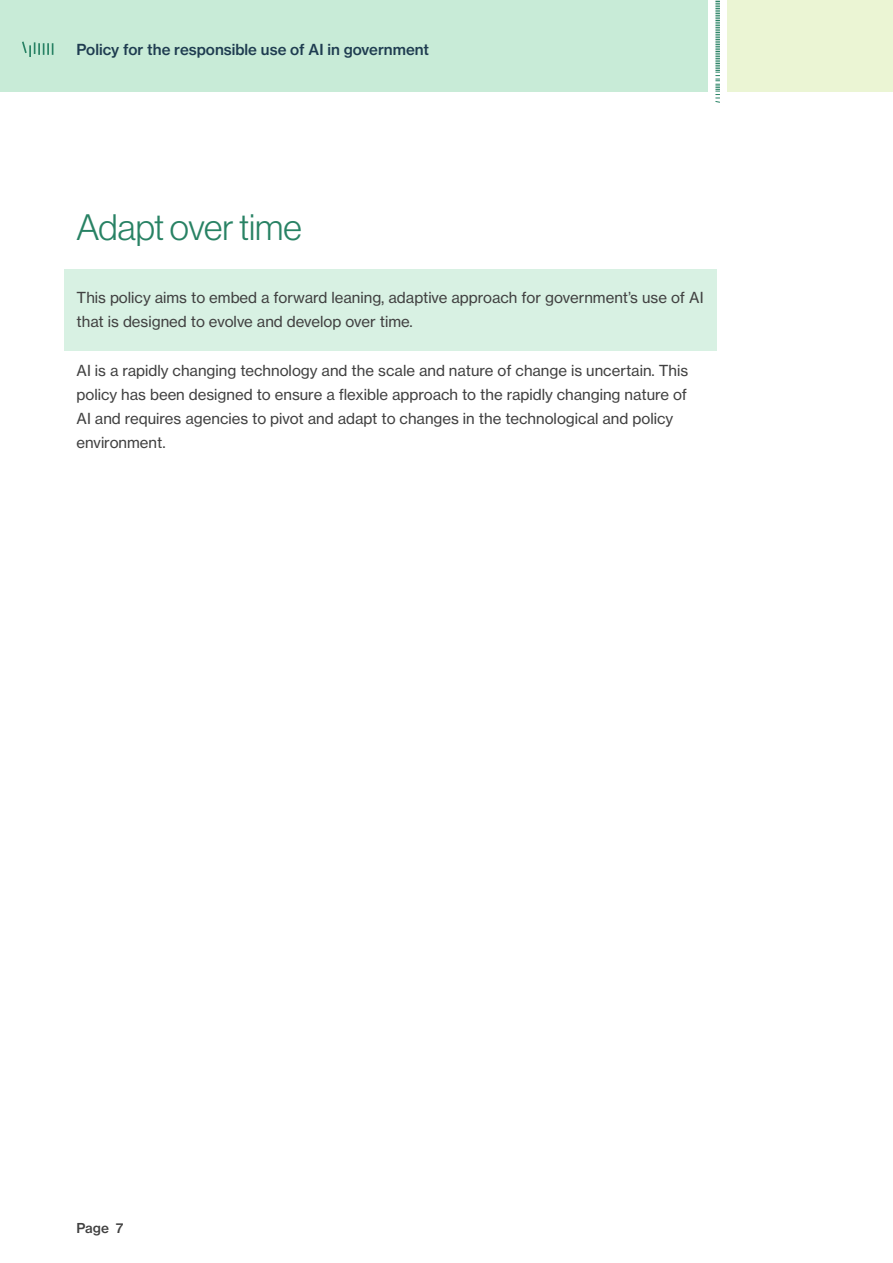
<style>
.page{position:relative;width:893px;height:1263px;background:#fff}
.page>*{position:absolute;margin:0;border:0;box-sizing:border-box;transform-origin:0 0}
.Heading_2{font:36px "N Haas Grotesk DS Pro 45 Lt";color:#288264}
.P_box{font:15px/24px "N Haas Grotesk TX Pro 55 Rg";color:#414141}
.t1{font:15px "N Haas Grotesk TX Pro 65 Md";color:#1e3c50}
.t2{font:13.5px "N Haas Grotesk TX Pro 65 Md";color:#414141}
</style>
<div class="page">
<div style="left:0;top:0;width:708px;height:91px;background:#c8ebd7"></div>
<div style="left:727px;top:0;width:166px;height:91px;background:#ebf5d4"></div>
<svg style="left:715px;top:0;width:5px;height:103px"></svg>
<svg style="left:22px;top:41px;width:31px;height:16px"></svg>
<div style="left:64px;top:270px;width:653px;height:81px;background:#d8f1e3"></div>
<p class="t1" style="left:77px;top:40px;width:354px">Policy for the responsible use of AI in government</p>
<h2 class="Heading_2" style="left:77px;top:207px;width:227px">Adapt over time</h2>
<p class="P_box" style="left:77px;top:285px;width:629px">This policy aims to embed a forward leaning, adaptive approach for government’s use of AI that is designed to evolve and develop over time.</p>
<p class="P_box" style="left:77px;top:359px;width:613px">AI is a rapidly changing technology and the scale and nature of change is uncertain. This policy has been designed to ensure a flexible approach to the rapidly changing nature of AI and requires agencies to pivot and adapt to changes in the technological and policy environment.</p>
<p class="t2" style="left:77px;top:1219px;width:48px">Page 7</p>
</div>
